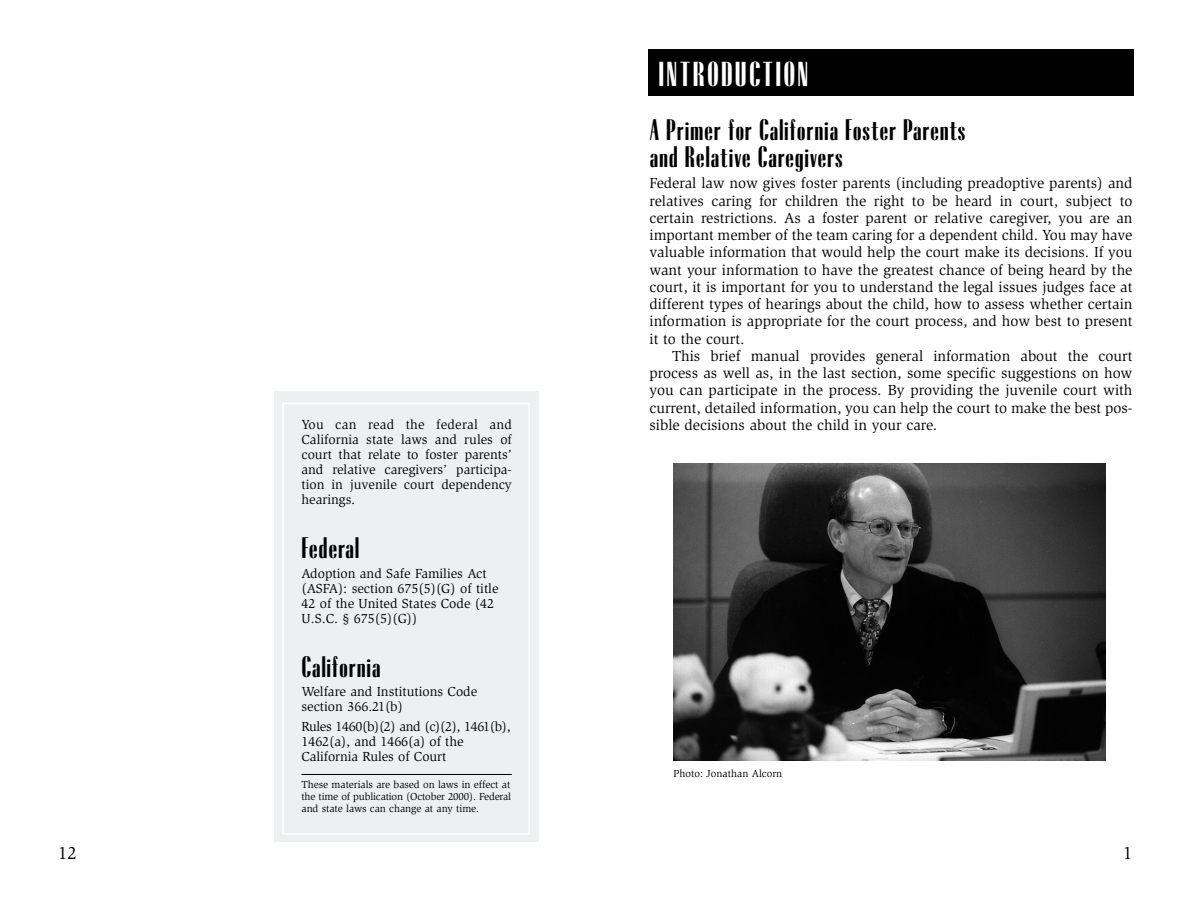
<style>
.page{position:relative;width:1188px;height:918px;background:#fff}
.page>*{position:absolute;margin:0;border:0;box-sizing:border-box;transform-origin:0 0}
.t1{font:31.5px "Radiant X Cond ICG";letter-spacing:.055em;color:#fff;scale:1.2 1}
.t2{font:27px/27px "Radiant X Cond ICG";letter-spacing:.02em;color:#000;scale:1.2 1}
.t3{font:18px "Slimbach";color:#000}
.t4{font:15px/17.2px "Slimbach";color:#000;text-align:justify}
.t5{font:13.5px/15px "Slimbach";color:#000}
.t6{font:10.5px/12px "Slimbach";letter-spacing:-.005em;color:#000;text-align:justify}
</style>
<div class="page">
<div style="left:648px;top:50px;width:486px;height:46px;background:#000"></div>
<img style="left:674px;top:464px;width:432px;height:296px">
<div style="left:274px;top:392px;width:265px;height:450px;background:#eeeff1"></div>
<hr style="left:302px;top:774px;width:210px;height:1px;background:#000">
<div style="left:282px;top:403px;width:248px;height:432px;border:2px solid #fff"></div>
<p class="t3" style="left:58px;top:846px;width:20px">12</p>
<p class="t5" style="left:302px;top:418px;width:212px;text-align:justify">You can read the federal and California state laws and rules of court that relate to foster parents’ and relative caregivers’ participa&shy;tion in juvenile court dependency hearings.</p>
<h2 class="t2" style="left:302px;top:537px;width:50px">Federal</h2>
<p class="t5" style="left:302px;top:567px;width:199px">Adoption and Safe Families Act (ASFA): section 675(5)(G) of title<br>42 of the United States Code (42<br>U.S.C. § 675(5)(G))</p>
<h2 class="t2" style="left:302px;top:655px;width:67px">California</h2>
<p class="t5" style="left:302px;top:685px;width:177px">Welfare and Institutions Code section 366.21(b)</p>
<p class="t5" style="left:302px;top:720px;width:211px">Rules 1460(b)(2) and (c)(2), 1461(b),<br>1462(a), and 1466(a) of the<br>California Rules of Court</p>
<p class="t6" style="left:302px;top:779px;width:211px">These materials are based on laws in effect at the time of publication (October 2000). Federal and state laws can change at any time.</p>
<h1 class="t1" style="left:658px;top:61px;width:126px">INTRODUCTION</h1>
<h2 class="t2" style="left:650px;top:118px;width:265px">A Primer for California Foster Parents and Relative Caregivers</h2>
<p class="t4" style="left:650px;top:176px;width:485px">Federal law now gives foster parents (including preadoptive parents) and relatives caring for children the right to be heard in court, subject to certain restrictions. As a foster parent or relative caregiver, you are an important member of the team caring for a dependent child. You may have valuable information that would help the court make its decisions. If you want your information to have the greatest chance of being heard by the court, it is important for you to understand the legal issues judges face at different types of hearings about the child, how to assess whether certain information is appropriate for the court process, and how best to present it to the court.</p>
<p class="t4" style="left:650px;top:348px;width:485px;text-indent:22px">This brief manual provides general information about the court process as well as, in the last section, some specific suggestions on how you can participate in the process. By providing the juvenile court with current, detailed information, you can help the court to make the best pos&shy;sible decisions about the child in your care.</p>
<p class="t6" style="left:674px;top:769px;width:110px">Photo: Jonathan Alcorn</p>
<p class="t3" style="left:1123px;top:846px;width:11px">1</p>
</div>
